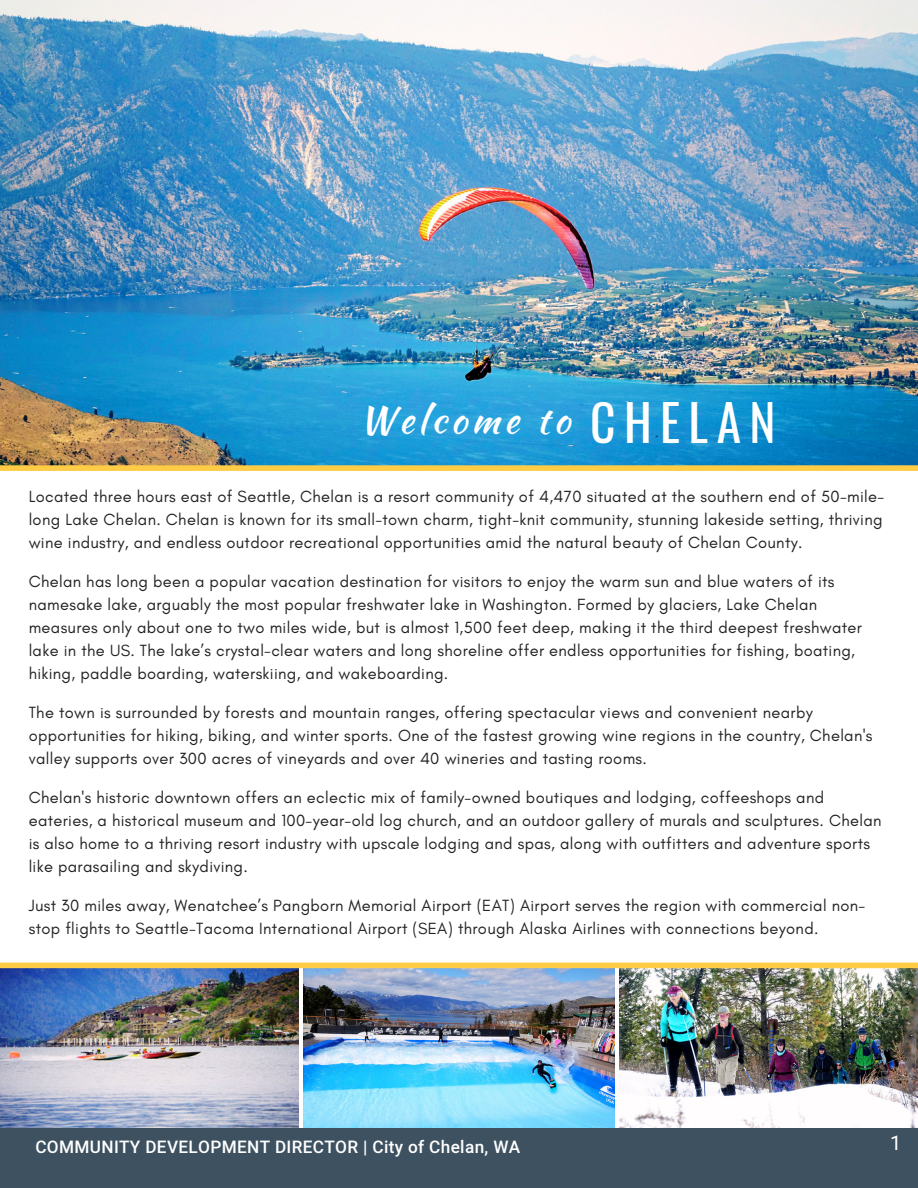
<style>
.page{position:relative;width:918px;height:1188px;background:#fff}
.page>*{position:absolute;margin:0;border:0;box-sizing:border-box;transform-origin:0 0}
.t1{font:37.35px "Kaushan Script";letter-spacing:.11em;color:#fff}
.t2{font:20.1px "Mardoto";color:#fff}
.t3{font:500 17.25px "Mardoto";letter-spacing:.02em;color:#fff}
.t4{font:16.5px/23px "Glacial Indifference";letter-spacing:.02em;color:#222}
.s1{font-family:"Oswald";font-size:49.5px}
</style>
<div class="page">
<img style="left:0;top:0;width:918px;height:465px">
<img style="left:0;top:968px;width:298px;height:159px">
<img style="left:304px;top:968px;width:310px;height:159px">
<img style="left:620px;top:968px;width:298px;height:159px">
<div style="left:0;top:963px;width:918px;height:5px;background:#ffcc46"></div>
<div style="left:0;top:1128px;width:918px;height:60px;background:#3d5160"></div>
<div style="left:0;top:465px;width:918px;height:6px;background:#ffcc46"></div>
<h1 class="t1" style="left:359px;top:393px;width:418px">Welcome to <span class="s1">CHELAN</span></h1>
<p class="t4" style="left:29px;top:485px;width:857px;text-align:justify">Located three hours east of Seattle, Chelan is a resort community of 4,470 situated at the southern end of 50-mile&shy;long Lake Chelan. Chelan is known for its small-town charm, tight-knit community, stunning lakeside setting, thriving wine industry, and endless outdoor recreational opportunities amid the natural beauty of Chelan County.</p>
<p class="t4" style="left:29px;top:570px;width:835px">Chelan has long been a popular vacation destination for visitors to enjoy the warm sun and blue waters of its namesake lake, arguably the most popular freshwater lake in Washington. Formed by glaciers, Lake Chelan measures only about one to two miles wide, but is almost 1,500 feet deep, making it the third deepest freshwater lake in the US. The lake’s crystal-clear waters and long shoreline offer endless opportunities for fishing, boating, hiking, paddle boarding, waterskiing, and wakeboarding.</p>
<p class="t4" style="left:29px;top:701px;width:845px">The town is surrounded by forests and mountain ranges, offering spectacular views and convenient nearby opportunities for hiking, biking, and winter sports. One of the fastest growing wine regions in the country, Chelan's valley supports over 300 acres of vineyards and over 40 wineries and tasting rooms.</p>
<p class="t4" style="left:29px;top:786px;width:854px">Chelan's historic downtown offers an eclectic mix of family-owned boutiques and lodging, coffeeshops and eateries, a historical museum and 100-year-old log church, and an outdoor gallery of murals and sculptures. Chelan is also home to a thriving resort industry with upscale lodging and spas, along with outfitters and adventure sports like parasailing and skydiving.</p>
<p class="t4" style="left:29px;top:894px;width:838px">Just 30 miles away, Wenatchee’s Pangborn Memorial Airport (EAT) Airport serves the region with commercial non&shy;stop flights to Seattle-Tacoma International Airport (SEA) through Alaska Airlines with connections beyond.</p>
<p class="t3" style="left:35px;top:1137px;width:486px">COMMUNITY DEVELOPMENT DIRECTOR | City of Chelan, WA</p>
<p class="t2" style="left:890px;top:1131px;width:13px">1</p>
</div>
